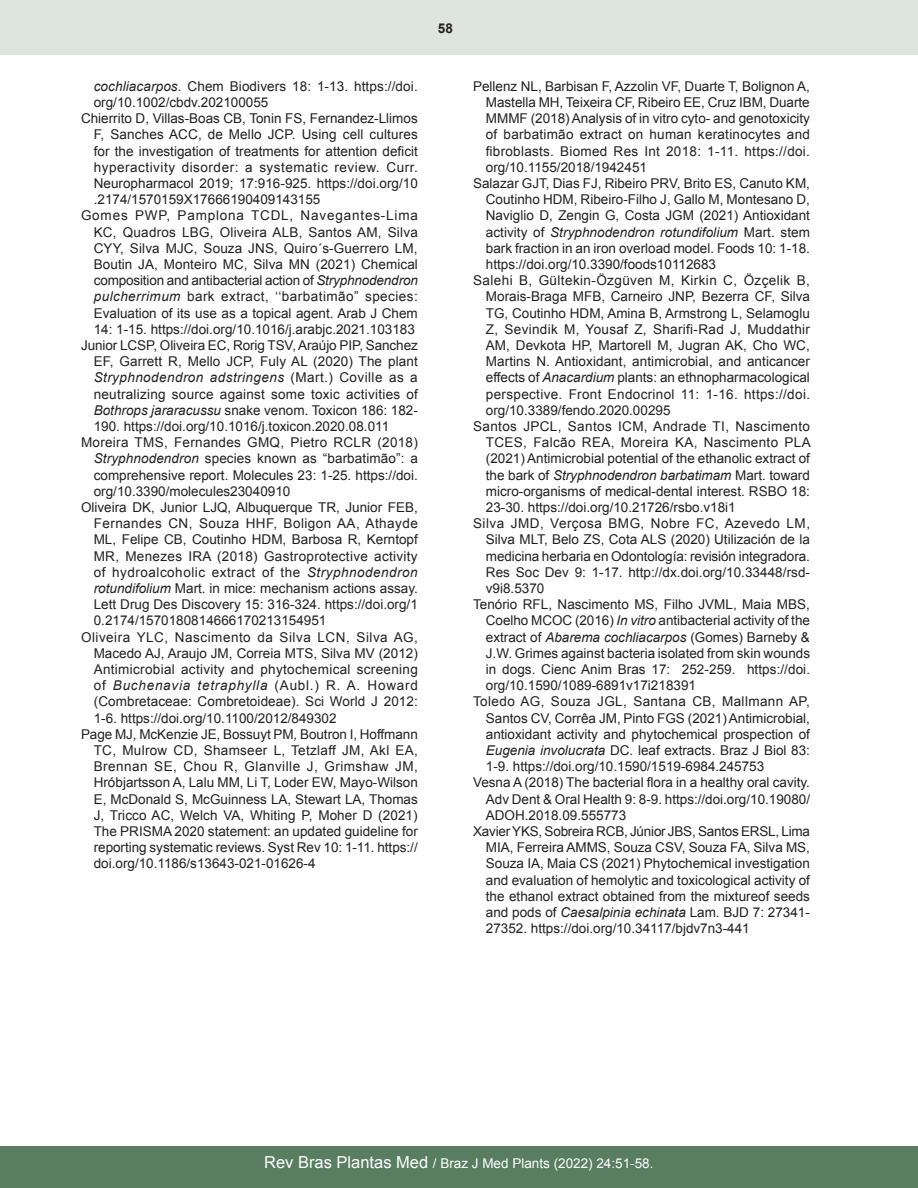
<style>
.page{position:relative;width:918px;height:1188px;background:#fff}
.page>*{position:absolute;margin:0;border:0;box-sizing:border-box;transform-origin:0 0}
.a-biblio{font:13.5px/16.2px "Arial";color:#231f20;text-align:justify}
.t1{font:13.5px "Arial";color:#fff}
.t2{font:700 13.5px "Arial";color:#231f20}
.s1{font-style:italic}
.s2{font-size:16.5px}
</style>
<div class="page">
<div style="left:0;top:1146px;width:918px;height:42px;background:#597d61"></div>
<div style="left:0;top:0;width:918px;height:55px;background:#dee5df"></div>
<hr style="left:917px;top:0;width:1px;height:101px;background:#597d61">
<p class="a-biblio" style="left:94px;top:78px;width:326px"><span class="s1">cochliacarpos</span>. Chem Biodivers 18: 1-13. https://doi. org/10.1002/cbdv.202100055</p>
<p class="a-biblio" style="left:94px;top:111px;width:326px;text-indent:-13px">Chierrito D, Villas-Boas CB, Tonin FS, Fernandez-Llimos F, Sanches ACC, de Mello JCP. Using cell cultures for the investigation of treatments for attention deficit hyperactivity disorder: a systematic review. Curr.<br>Neuropharmacol 2019; 17:916-925. https://doi.org/10 .2174/1570159X17666190409143155</p>
<p class="a-biblio" style="left:94px;top:208px;width:326px;text-indent:-13px">Gomes PWP, Pamplona TCDL, Navegantes-Lima KC, Quadros LBG, Oliveira ALB, Santos AM, Silva CYY, Silva MJC, Souza JNS, Quiro´s-Guerrero LM, Boutin JA, Monteiro MC, Silva MN (2021) Chemical composition and antibacterial action of <span class="s1">Stryphnodendron pulcherrimum</span> bark extract, ‘‘barbatimão” species:<br>Evaluation of its use as a topical agent. Arab J Chem 14: 1-15. https://doi.org/10.1016/j.arabjc.2021.103183</p>
<p class="a-biblio" style="left:94px;top:337px;width:326px;text-indent:-13px">Junior LCSP, Oliveira EC, Rorig TSV, Araújo PIP, Sanchez EF, Garrett R, Mello JCP, Fuly AL (2020) The plant <span class="s1">Stryphnodendron adstringens</span> (Mart.) Coville as a neutralizing source against some toxic activities of <span class="s1">Bothrops jararacussu</span> snake venom. Toxicon 186: 182- 190. https://doi.org/10.1016/j.toxicon.2020.08.011</p>
<p class="a-biblio" style="left:94px;top:435px;width:326px;text-indent:-13px">Moreira TMS, Fernandes GMQ, Pietro RCLR (2018)<br><span class="s1">Stryphnodendron</span> species known as “barbatimão”: a comprehensive report. Molecules 23: 1-25. https://doi. org/10.3390/molecules23040910</p>
<p class="a-biblio" style="left:94px;top:499px;width:326px;text-indent:-13px">Oliveira DK, Junior LJQ, Albuquerque TR, Junior FEB, Fernandes CN, Souza HHF, Boligon AA, Athayde ML, Felipe CB, Coutinho HDM, Barbosa R, Kerntopf MR, Menezes IRA (2018) Gastroprotective activity of hydroalcoholic extract of the <span class="s1">Stryphnodendron rotundifolium</span> Mart. in mice: mechanism actions assay.<br>Lett Drug Des Discovery 15: 316-324. https://doi.org/1<br>0.2174/1570180814666170213154951</p>
<p class="a-biblio" style="left:94px;top:629px;width:326px;text-indent:-13px">Oliveira YLC, Nascimento da Silva LCN, Silva AG, Macedo AJ, Araujo JM, Correia MTS, Silva MV (2012)<br>Antimicrobial activity and phytochemical screening of <span class="s1">Buchenavia tetraphylla</span> (Aubl.) R. A. Howard (Combretaceae: Combretoideae). Sci World J 2012:<br>1-6. https://doi.org/10.1100/2012/849302</p>
<p class="a-biblio" style="left:94px;top:726px;width:326px;text-indent:-13px">Page MJ, McKenzie JE, Bossuyt PM<span class="s1">,</span> Boutron I, Hoffmann TC, Mulrow CD, Shamseer L, Tetzlaff JM, Akl EA, Brennan SE, Chou R, Glanville J, Grimshaw JM, Hróbjartsson A, Lalu MM, Li T, Loder EW, Mayo-Wilson E, McDonald S, McGuinness LA, Stewart LA, Thomas J, Tricco AC, Welch VA, Whiting P, Moher D (2021)<br>The PRISMA 2020 statement: an updated guideline for reporting systematic reviews. Syst Rev 10: 1-11. https:// doi.org/10.1186/s13643-021-01626-4</p>
<p class="t2" style="left:438px;top:20px;width:17px">58</p>
<p class="a-biblio" style="left:486px;top:78px;width:326px;text-indent:-13px">Pellenz NL, Barbisan F, Azzolin VF, Duarte T, Bolignon A, Mastella MH, Teixeira CF, Ribeiro EE, Cruz IBM, Duarte MMMF (2018) Analysis of in vitro cyto- and genotoxicity of barbatimão extract on human keratinocytes and fibroblasts. Biomed Res Int 2018: 1-11. https://doi. org/10.1155/2018/1942451</p>
<p class="a-biblio" style="left:486px;top:175px;width:326px;text-indent:-13px">Salazar GJT, Dias FJ, Ribeiro PRV, Brito ES, Canuto KM, Coutinho HDM, Ribeiro-Filho J, Gallo M, Montesano D, Naviglio D, Zengin G, Costa JGM (2021) Antioxidant activity of <span class="s1">Stryphnodendron rotundifolium</span> Mart. stem bark fraction in an iron overload model. Foods 10: 1-18. https://doi.org/10.3390/foods10112683</p>
<p class="a-biblio" style="left:486px;top:273px;width:326px;text-indent:-13px">Salehi B, Gültekin-Özgüven M, Kirkin C, Özçelik B, Morais-Braga MFB, Carneiro JNP, Bezerra CF, Silva TG, Coutinho HDM, Amina B, Armstrong L, Selamoglu Z, Sevindik M, Yousaf Z, Sharifi-Rad J, Muddathir AM, Devkota HP, Martorell M, Jugran AK, Cho WC, Martins N. Antioxidant, antimicrobial, and anticancer effects of <span class="s1">Anacardium</span> plants: an ethnopharmacological perspective. Front Endocrinol 11: 1-16. https://doi. org/10.3389/fendo.2020.00295</p>
<p class="a-biblio" style="left:486px;top:418px;width:326px;text-indent:-13px">Santos JPCL, Santos ICM, Andrade TI, Nascimento TCES, Falcão REA, Moreira KA, Nascimento PLA (2021) Antimicrobial potential of the ethanolic extract of the bark of <span class="s1">Stryphnodendron barbatimam</span> Mart. toward micro-organisms of medical-dental interest. RSBO 18:<br>23-30. https://doi.org/10.21726/rsbo.v18i1</p>
<p class="a-biblio" style="left:486px;top:516px;width:326px;text-indent:-13px">Silva JMD, Verçosa BMG, Nobre FC, Azevedo LM, Silva MLT, Belo ZS, Cota ALS (2020) Utilización de la medicina herbaria en Odontología: revisión integradora.<br>Res Soc Dev 9: 1-17. http://dx.doi.org/10.33448/rsd&shy;v9i8.5370</p>
<p class="a-biblio" style="left:486px;top:597px;width:326px;text-indent:-13px">Tenório RFL, Nascimento MS, Filho JVML, Maia MBS, Coelho MCOC (2016) <span class="s1">In vitro</span> antibacterial activity of the extract of <span class="s1">Abarema cochliacarpos</span> (Gomes) Barneby &amp; J.W. Grimes against bacteria isolated from skin wounds in dogs. Cienc Anim Bras 17: 252-259. https://doi. org/10.1590/1089-6891v17i218391</p>
<p class="a-biblio" style="left:486px;top:694px;width:326px;text-indent:-13px">Toledo AG, Souza JGL, Santana CB, Mallmann AP, Santos CV, Corrêa JM, Pinto FGS (2021) Antimicrobial, antioxidant activity and phytochemical prospection of <span class="s1">Eugenia involucrata</span> DC. leaf extracts. Braz J Biol 83:<br>1-9. https://doi.org/10.1590/1519-6984.245753</p>
<p class="a-biblio" style="left:486px;top:775px;width:326px;text-indent:-13px">Vesna A (2018) The bacterial flora in a healthy oral cavity.<br>Adv Dent &amp; Oral Health 9: 8-9. https://doi.org/10.19080/ ADOH.2018.09.555773</p>
<p class="a-biblio" style="left:486px;top:823px;width:326px;text-indent:-13px">Xavier YKS, Sobreira RCB, Júnior JBS, Santos ERSL, Lima MIA, Ferreira AMMS, Souza CSV, Souza FA, Silva MS, Souza IA, Maia CS (2021) Phytochemical investigation and evaluation of hemolytic and toxicological activity of the ethanol extract obtained from the mixtureof seeds and pods of <span class="s1">Caesalpinia echinata</span> Lam. BJD 7: 27341- 27352. https://doi.org/10.34117/bjdv7n3-441</p>
<p class="t1" style="left:264px;top:1155px;width:391px"><span class="s2">Rev Bras Plantas Med</span> / Braz J Med Plants (2022) 24:51-58.</p>
</div>
